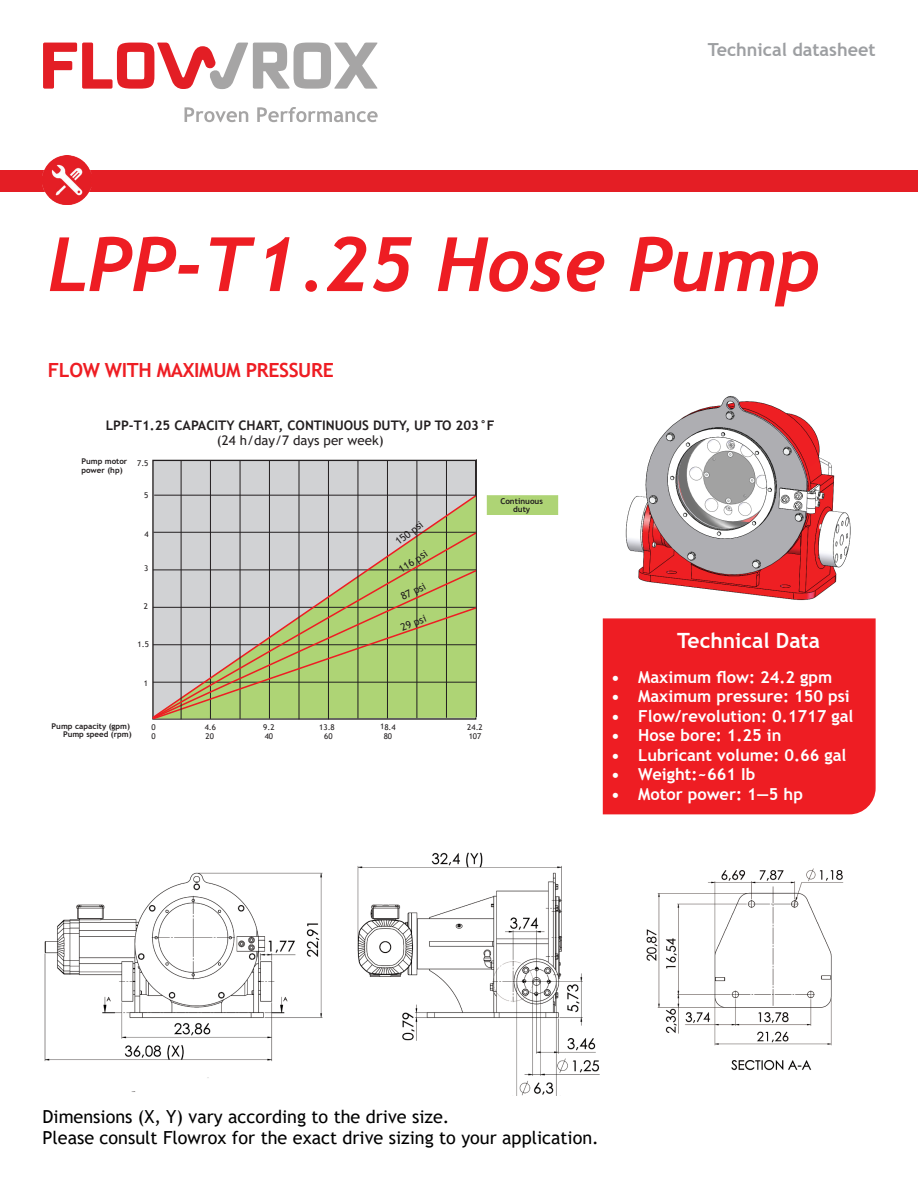
<style>
.page{position:relative;width:918px;height:1188px;background:#fff}
.page>*{position:absolute;margin:0;border:0;box-sizing:border-box;transform-origin:0 0}
.t1{font:italic 700 75px "Trebuchet";color:#ee1d23}
.t2{font:700 21px "Trebuchet MS";color:#fff}
.t3{font:700 19.5px "Trebuchet MS";letter-spacing:-.02em;color:#ee1d23}
.t4{font:18px/21.6px "Trebuchet MS";color:#000}
.t5{font:700 18px "Trebuchet MS";color:#9d9fa2}
.t6{font:700 16.5px "Trebuchet MS";color:#fff}
.t7{font:700 13.2px "Trebuchet MS";color:#231f20}
.t8{font:13.2px "Trebuchet MS";color:#231f20}
.t9{font:10.2px "Trebuchet MS";color:#231f20}
.t10{font:700 8.1px/8.1px "Trebuchet MS";color:#231f20;text-align:center}
.t11{font:700 7.95px/9.4px "Trebuchet MS";color:#231f20}
.t12{font:7.95px "Trebuchet MS";color:#231f20}
</style>
<div class="page">
<img style="left:646px;top:868px;width:198px;height:203px">
<img style="left:44px;top:852px;width:556px;height:244px">
<img style="left:625px;top:395px;width:226px;height:206px">
<div style="left:602px;top:618px;width:274px;height:197px;background:#ee1d23"></div>
<div style="left:153px;top:460px;width:323px;height:259px;background:#d1d2d4"></div>
<hr style="left:210px;top:460px;width:1px;height:259px;background:#231f20">
<hr style="left:269px;top:460px;width:1px;height:259px;background:#231f20">
<hr style="left:328px;top:460px;width:1px;height:259px;background:#231f20">
<hr style="left:387px;top:461px;width:1px;height:257px;background:#231f20">
<hr style="left:446px;top:460px;width:1px;height:258px;background:#231f20">
<svg style="left:152px;top:494px;width:324px;height:37px"></svg>
<hr style="left:240px;top:460px;width:1px;height:259px;background:#231f20">
<hr style="left:299px;top:461px;width:1px;height:258px;background:#231f20">
<hr style="left:358px;top:460px;width:1px;height:258px;background:#231f20">
<hr style="left:417px;top:461px;width:1px;height:257px;background:#231f20">
<div style="left:487px;top:496px;width:71px;height:18px;background:#aed475"></div>
<div style="left:487px;top:495px;width:71px;height:20px;border:1px solid #aed475"></div>
<hr style="left:154px;top:495px;width:322px;height:1px;background:#231f20">
<hr style="left:181px;top:460px;width:1px;height:259px;background:#231f20">
<svg style="left:152px;top:531px;width:325px;height:189px"></svg>
<hr style="left:476px;top:459px;width:1px;height:258px;background:#231f20">
<div style="left:0;top:170px;width:918px;height:21px;background:#e41e25"></div>
<img style="left:43px;top:156px;width:49px;height:49px">
<svg style="left:43px;top:43px;width:335px;height:46px"></svg>
<svg style="left:185px;top:107px;width:193px;height:15px"></svg>
<p class="t5" style="left:708px;top:38px;width:169px">Technical datasheet</p>
<h1 class="t1" style="left:48px;top:217px;width:774px">LPP-T1.25 Hose Pump</h1>
<p class="t3" style="left:48px;top:357px;width:287px">FLOW WITH MAXIMUM PRESSURE</p>
<p class="t7" style="left:106px;top:417px;width:390px">LPP-T1.25 CAPACITY CHART, CONTINUOUS DUTY, UP TO 203°F</p>
<p class="t8" style="left:217px;top:432px;width:168px">(24 h/day/7 days per week)</p>
<p class="t11" style="left:81px;top:456px;width:47px">Pump motor power (hp)</p>
<p class="t12" style="left:137px;top:458px;width:13px">7.5</p>
<p class="t12" style="left:144px;top:491px;width:6px">5</p>
<p class="t12" style="left:144px;top:529px;width:6px">4</p>
<p class="t12" style="left:144px;top:563px;width:6px">3</p>
<p class="t12" style="left:144px;top:602px;width:6px">2</p>
<p class="t12" style="left:138px;top:639px;width:13px">1.5</p>
<p class="t12" style="left:144px;top:678px;width:6px">1</p>
<p class="t9" style="left:393px;top:538px;width:33px;rotate:-38deg">150 psi</p>
<p class="t9" style="left:396px;top:564px;width:33px;rotate:-32deg">116 psi</p>
<p class="t9" style="left:399px;top:592px;width:28px;rotate:-27deg">87 psi</p>
<p class="t9" style="left:399px;top:621px;width:28px;rotate:-21deg">29 psi</p>
<p class="t11" style="left:52px;top:722px;width:82px;line-height:7.9px;text-align:right">Pump capacity (gpm)<br>Pump speed (rpm)</p>
<p class="t12" style="left:151px;top:722px;width:6px">0</p>
<p class="t12" style="left:205px;top:722px;width:13px">4.6</p>
<p class="t12" style="left:263px;top:722px;width:13px">9.2</p>
<p class="t12" style="left:319px;top:722px;width:17px">13.8</p>
<p class="t12" style="left:380px;top:722px;width:17px;rotate:1deg">18.4</p>
<p class="t12" style="left:467px;top:722px;width:17px">24.2</p>
<p class="t12" style="left:151px;top:731px;width:6px">0</p>
<p class="t12" style="left:206px;top:731px;width:10px">20</p>
<p class="t12" style="left:265px;top:731px;width:10px">40</p>
<p class="t12" style="left:324px;top:731px;width:10px">60</p>
<p class="t12" style="left:384px;top:731px;width:10px">80</p>
<p class="t12" style="left:469px;top:731px;width:14px">107</p>
<p class="t10" style="left:500px;top:497px;width:44px">Continuous duty</p>
<p class="t2" style="left:677px;top:628px;width:145px">Technical Data</p>
<p class="t6" style="left:611px;top:667px;width:223px">• Maximum flow: 24.2 gpm</p>
<p class="t6" style="left:611px;top:686px;width:240px">• Maximum pressure: 150 psi</p>
<p class="t6" style="left:611px;top:706px;width:244px">• Flow/revolution: 0.1717 gal</p>
<p class="t6" style="left:611px;top:725px;width:172px">• Hose bore: 1.25 in</p>
<p class="t6" style="left:611px;top:745px;width:237px">• Lubricant volume: 0.66 gal</p>
<p class="t6" style="left:611px;top:764px;width:146px">• Weight:~661 Ib</p>
<p class="t6" style="left:611px;top:784px;width:193px">• Motor power: 1—5 hp</p>
<p class="t4" style="left:43px;top:1105px;width:558px">Dimensions (X, Y) vary according to the drive size.<br>Please consult Flowrox for the exact drive sizing to your application.</p>
</div>
